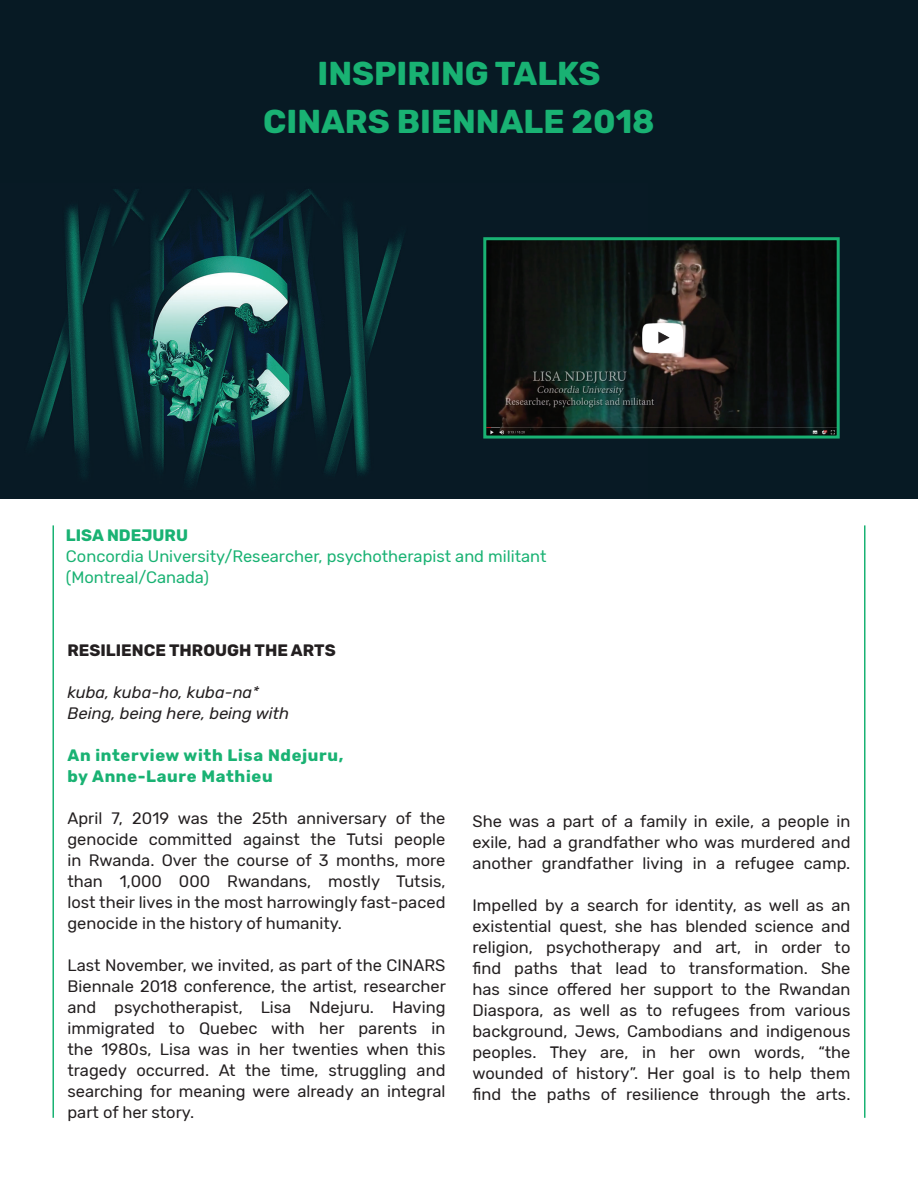
<style>
.page{position:relative;width:918px;height:1188px;background:#fff}
.page>*{position:absolute;margin:0;border:0;box-sizing:border-box;transform-origin:0 0}
.t1{font:700 33px/48px "Rubik";color:#19b273;text-align:center}
.t2{font:16.5px/21px "Rubik";color:#231f20;text-align:justify}
.t3{font:16.5px/21px "Rubik";color:#19b273}
.t4{font:italic 16.5px/21px "Rubik";color:#231f20}
.t5{font:700 16.5px/21px "Rubik";letter-spacing:.04em;color:#19b273}
.t6{font:700 16.5px "Rubik";color:#231f20}
.t7{font:700 16.5px "Rubik";color:#19b273}
</style>
<div class="page">
<div style="left:0;top:0;width:918px;height:498px;background:#071a24"></div>
<img style="left:29px;top:189px;width:373px;height:292px">
<hr style="left:52px;top:525px;width:2px;height:593px;background:#19b273">
<hr style="left:864px;top:525px;width:2px;height:593px;background:#19b273">
<img style="left:487px;top:241px;width:349px;height:194px">
<div style="left:483px;top:237px;width:357px;height:202px;border:3px solid #19b273"></div>
<img style="left:642px;top:324px;width:41px;height:28px">
<h1 class="t1" style="left:263px;top:50px;width:393px">INSPIRING TALKS<br>CINARS BIENNALE 2018</h1>
<p class="t7" style="left:66px;top:526px;width:124px">LISA NDEJURU</p>
<p class="t3" style="left:66px;top:546px;width:482px">Concordia University/Researcher, psychotherapist and militant (Montreal/Canada)</p>
<p class="t6" style="left:68px;top:640px;width:270px">RESILIENCE THROUGH THE ARTS</p>
<p class="t4" style="left:68px;top:682px;width:223px">kuba, kuba-ho, kuba-na*<br>Being, being here, being with</p>
<p class="t5" style="left:68px;top:745px;width:277px">An interview with Lisa Ndejuru, by Anne-Laure Mathieu</p>
<p class="t2" style="left:68px;top:808px;width:380px">April 7, 2019 was the 25th anniversary of the genocide committed against the Tutsi people in Rwanda. Over the course of 3 months, more than 1,000 000 Rwandans, mostly Tutsis, lost their lives in the most harrowingly fast-paced genocide in the history of humanity.</p>
<p class="t2" style="left:68px;top:955px;width:380px">Last November, we invited, as part of the CINARS Biennale 2018 conference, the artist, researcher and psychotherapist, Lisa Ndejuru. Having immigrated to Quebec with her parents in the 1980s, Lisa was in her twenties when this tragedy occurred. At the time, struggling and searching for meaning were already an integral part of her story.</p>
<p class="t2" style="left:472px;top:811px;width:379px">She was a part of a family in exile, a people in exile, had a grandfather who was murdered and another grandfather living in a refugee camp.</p>
<p class="t2" style="left:472px;top:895px;width:380px">Impelled by a search for identity, as well as an existential quest, she has blended science and religion, psychotherapy and art, in order to find paths that lead to transformation. She has since offered her support to the Rwandan Diaspora, as well as to refugees from various background, Jews, Cambodians and indigenous peoples. They are, in her own words, “the wounded of history”. Her goal is to help them find the paths of resilience through the arts.</p>
</div>
